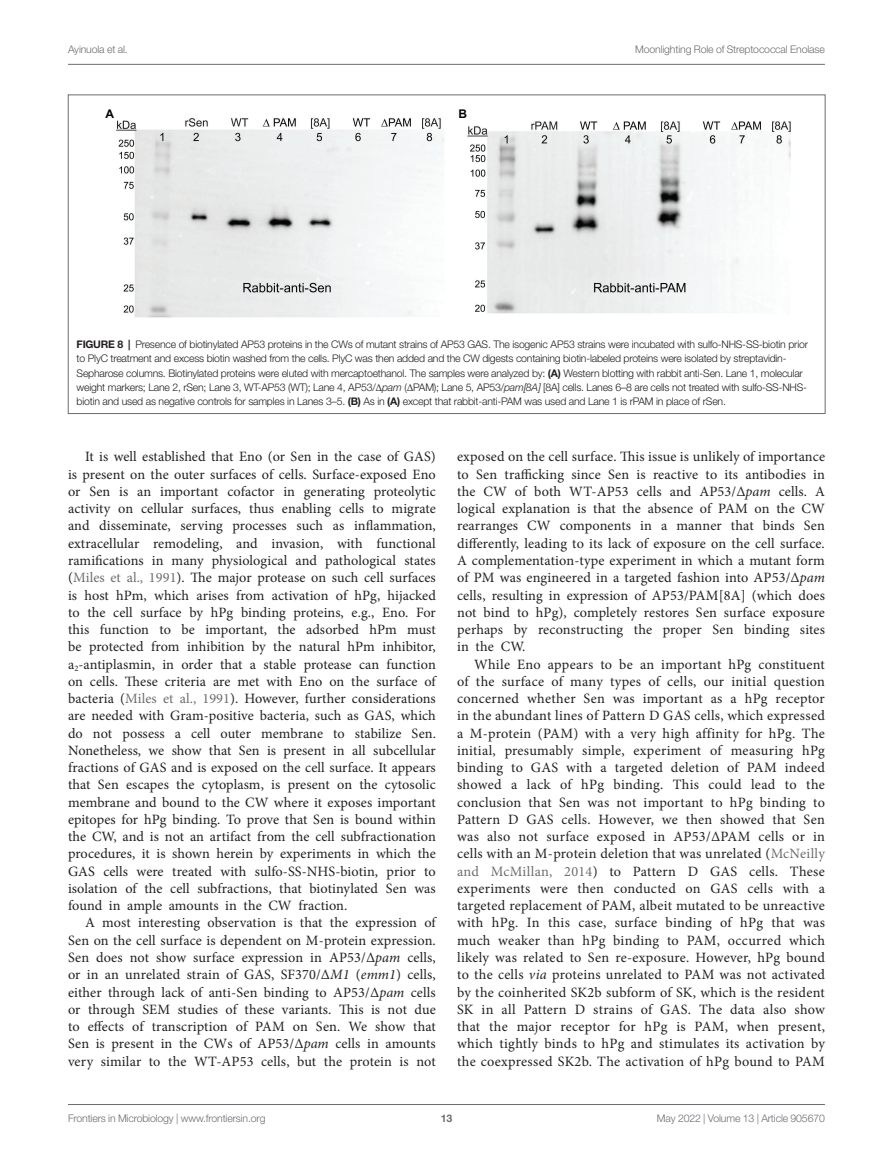
<style>
.page{position:relative;width:893px;height:1170px;background:#fff}
.page>*{position:absolute;margin:0;border:0;box-sizing:border-box;transform-origin:0 0}
.TEXT{font:14.25px/17.2px "Minion Pro";letter-spacing:.01em;color:#231f20;text-align:justify}
.t1{font:700 12px "Arial";color:#040503}
.FIG_LEG{font:300 10.5px/14.2px "Helvetica Neue LT Std";letter-spacing:-.02em;color:#231f20}
.t2{font:300 10.5px "Helvetica Neue LT Std";letter-spacing:-.015em;color:#6c6d70}
.t3{font:700 10.5px "Helvetica Neue LT Std";color:#6c6d70}
.s1{font-weight:700}
.s2{font-family:"Minion Pro";font-weight:400}
.s3{font-style:italic}
.s4{color:#6c6d70}
</style>
<div class="page">
<hr style="left:68px;top:64px;width:757px;height:1px;background:#6c6d70">
<hr style="left:68px;top:1104px;width:757px;height:1px;background:#6c6d70">
<img style="left:116px;top:117px;width:675px;height:201px">
<p class="t2" style="left:68px;top:42px;width:61px">Ayinuola et al.</p>
<p class="t2" style="left:635px;top:42px;width:191px">Moonlighting Role of Streptococcal Enolase</p>
<p class="t1" style="left:106px;top:105px;width:10px">A</p>
<p class="t1" style="left:458px;top:105px;width:10px">B</p>
<p class="FIG_LEG" style="left:77px;top:337px;width:733px"><span class="s1">FIGURE 8 |</span> Presence of biotinylated AP53 proteins in the CWs of mutant strains of AP53 GAS. The isogenic AP53 strains were incubated with sulfo-NHS-SS-biotin prior to PlyC treatment and excess biotin washed from the cells. PlyC was then added and the CW digests containing biotin-labeled proteins were isolated by streptavidin-Sepharose columns. Biotinylated proteins were eluted with mercaptoethanol. The samples were analyzed by: <span class="s1">(A)</span> Western blotting with rabbit anti-Sen. Lane 1, molecular weight markers; Lane 2, rSen; Lane 3, WT-AP53 (WT); Lane 4, AP53/<span class="s2">∆</span><span class="s3">pam</span> (<span class="s2">∆</span>PAM); Lane 5, AP53/<span class="s3">pam[8A]</span> [8A] cells. Lanes 6–8 are cells not treated with sulfo-SS-NHS&shy;biotin and used as negative controls for samples in Lanes 3–5. <span class="s1">(B)</span> As in <span class="s1">(A)</span> except that rabbit-anti-PAM was used and Lane 1 is rPAM in place of rSen.</p>
<p class="TEXT" style="left:68px;top:448px;width:369px;text-indent:17px">It is well established that Eno (or Sen in the case of GAS) is present on the outer surfaces of cells. Surface-exposed Eno or Sen is an important cofactor in generating proteolytic activity on cellular surfaces, thus enabling cells to migrate and disseminate, serving processes such as inflammation, extracellular remodeling, and invasion, with functional ramifications in many physiological and pathological states (<span class="s4">Miles et al., 1991</span>). The major protease on such cell surfaces is host hPm, which arises from activation of hPg, hijacked to the cell surface by hPg binding proteins, e.g., Eno. For this function to be important, the adsorbed hPm must be protected from inhibition by the natural hPm inhibitor, a<sub>2</sub>-antiplasmin, in order that a stable protease can function on cells. These criteria are met with Eno on the surface of bacteria (<span class="s4">Miles et al., 1991</span>). However, further considerations are needed with Gram-positive bacteria, such as GAS, which do not possess a cell outer membrane to stabilize Sen.<br>Nonetheless, we show that Sen is present in all subcellular fractions of GAS and is exposed on the cell surface. It appears that Sen escapes the cytoplasm, is present on the cytosolic membrane and bound to the CW where it exposes important epitopes for hPg binding. To prove that Sen is bound within the CW, and is not an artifact from the cell subfractionation procedures, it is shown herein by experiments in which the GAS cells were treated with sulfo-SS-NHS-biotin, prior to isolation of the cell subfractions, that biotinylated Sen was found in ample amounts in the CW fraction.</p>
<p class="TEXT" style="left:68px;top:914px;width:369px;text-indent:17px">A most interesting observation is that the expression of Sen on the cell surface is dependent on M-protein expression.<br>Sen does not show surface expression in AP53/∆<span class="s3">pam</span> cells, or in an unrelated strain of GAS, SF370/∆<span class="s3">M1</span> (<span class="s3">emm1</span>) cells, either through lack of anti-Sen binding to AP53/∆<span class="s3">pam</span> cells or through SEM studies of these variants. This is not due to effects of transcription of PAM on Sen. We show that Sen is present in the CWs of AP53/∆<span class="s3">pam</span> cells in amounts very similar to the WT-AP53 cells, but the protein is not</p>
<p class="TEXT" style="left:457px;top:448px;width:369px">exposed on the cell surface. This issue is unlikely of importance to Sen trafficking since Sen is reactive to its antibodies in the CW of both WT-AP53 cells and AP53/∆<span class="s3">pam</span> cells. A logical explanation is that the absence of PAM on the CW rearranges CW components in a manner that binds Sen differently, leading to its lack of exposure on the cell surface.<br>A complementation-type experiment in which a mutant form of PM was engineered in a targeted fashion into AP53/∆<span class="s3">pam </span>cells, resulting in expression of AP53/PAM[8A] (which does not bind to hPg), completely restores Sen surface exposure perhaps by reconstructing the proper Sen binding sites in the CW.</p>
<p class="TEXT" style="left:457px;top:655px;width:369px;text-indent:17px">While Eno appears to be an important hPg constituent of the surface of many types of cells, our initial question concerned whether Sen was important as a hPg receptor in the abundant lines of Pattern D GAS cells, which expressed a M-protein (PAM) with a very high affinity for hPg. The initial, presumably simple, experiment of measuring hPg binding to GAS with a targeted deletion of PAM indeed showed a lack of hPg binding. This could lead to the conclusion that Sen was not important to hPg binding to Pattern D GAS cells. However, we then showed that Sen was also not surface exposed in AP53/∆PAM cells or in cells with an M-protein deletion that was unrelated (<span class="s4">McNeilly and McMillan, 2014</span>) to Pattern D GAS cells. These experiments were then conducted on GAS cells with a targeted replacement of PAM, albeit mutated to be unreactive with hPg. In this case, surface binding of hPg that was much weaker than hPg binding to PAM, occurred which likely was related to Sen re-exposure. However, hPg bound to the cells <span class="s3">via</span> proteins unrelated to PAM was not activated by the coinherited SK2b subform of SK, which is the resident SK in all Pattern D strains of GAS. The data also show that the major receptor for hPg is PAM, when present, which tightly binds to hPg and stimulates its activation by the coexpressed SK2b. The activation of hPg bound to PAM</p>
<p class="t2" style="left:68px;top:1111px;width:199px">Frontiers in Microbiology | www.frontiersin.org</p>
<p class="t3" style="left:441px;top:1111px;width:13px">13</p>
<p class="t2" style="left:657px;top:1111px;width:169px">May 2022 | Volume 13 | Article 905670</p>
</div>
